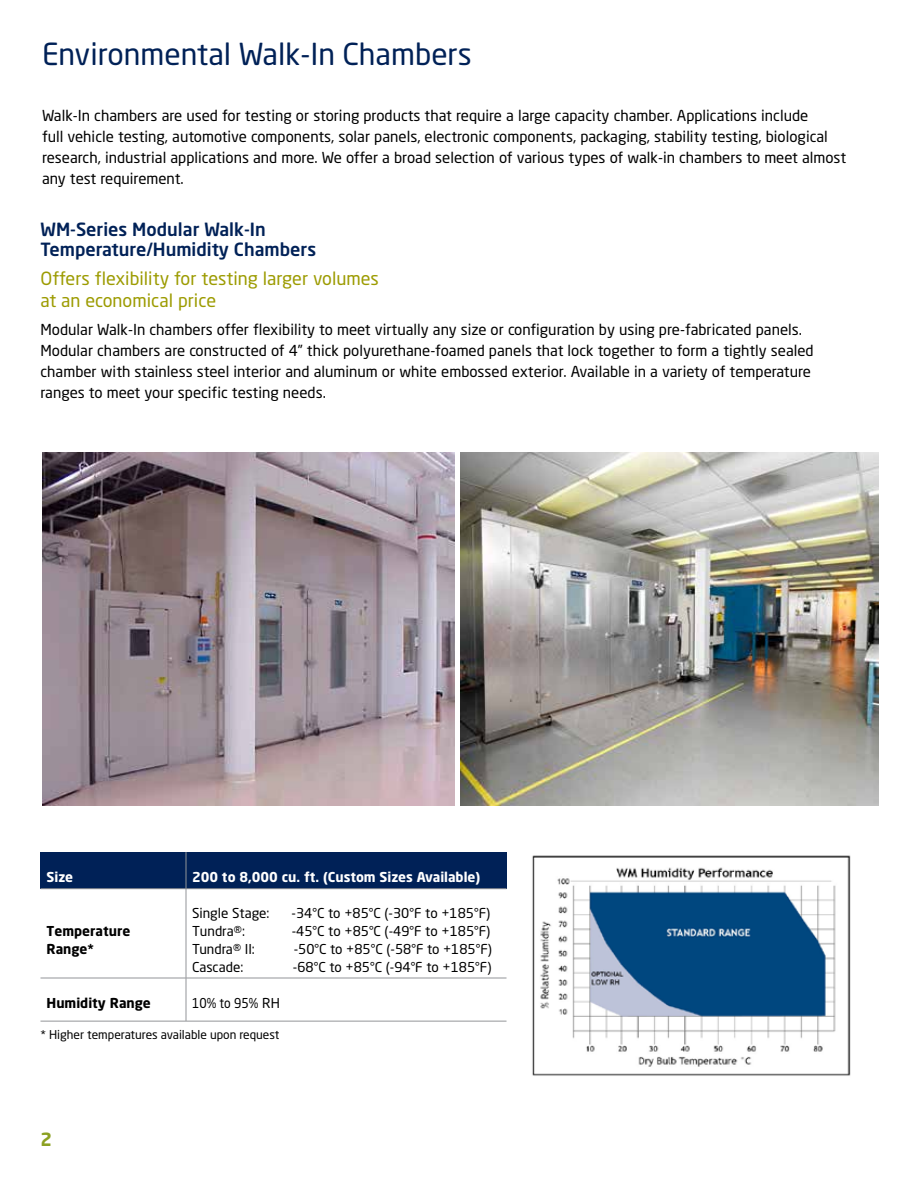
<style>
.page{position:relative;width:918px;height:1188px;background:#fff}
.page>*{position:absolute;margin:0;border:0;box-sizing:border-box;transform-origin:0 0}
.t1{font:30px "Neo Sans Std";color:#002157}
.t2{font:18px/22.5px "Neo Sans Std";color:#9c9b00}
.t3{font:500 18px/19.5px "Neo Sans Std";color:#002157}
.t4{font:700 18px "Neo Sans Std";color:#8ca122}
.t5{font:15px/21px "Neo Sans Std";color:#000}
.t6{font:13.5px "Neo Sans Std";color:#000}
.t7{font:700 13.5px "Neo Sans Std";color:#fff}
.t8{font:700 13.5px/18px "Neo Sans Std";color:#000}
.t9{font:13.5px "Neo Sans Std";color:#000;scale:.9 1}
.t10{font:12px "Neo Sans Std";color:#000}
</style>
<div class="page">
<img style="left:42px;top:453px;width:412px;height:352px">
<img style="left:460px;top:453px;width:419px;height:352px">
<div style="left:40px;top:852px;width:146px;height:37px;background:#002157"></div>
<div style="left:186px;top:852px;width:321px;height:37px;background:#002157"></div>
<hr style="left:186px;top:852px;width:1px;height:37px;background:#939598">
<hr style="left:40px;top:888px;width:146px;height:1px;background:#939598">
<hr style="left:186px;top:888px;width:321px;height:1px;background:#939598">
<hr style="left:186px;top:889px;width:1px;height:89px;background:#939598">
<hr style="left:40px;top:978px;width:146px;height:1px;background:#939598">
<hr style="left:186px;top:978px;width:321px;height:1px;background:#939598">
<hr style="left:186px;top:978px;width:1px;height:43px;background:#939598">
<hr style="left:40px;top:1021px;width:146px;height:1px;background:#939598">
<hr style="left:186px;top:1021px;width:321px;height:1px;background:#939598">
<img style="left:532px;top:855px;width:319px;height:221px">
<h1 class="t1" style="left:42px;top:36px;width:431px">Environmental Walk-In Chambers</h1>
<p class="t5" style="left:42px;top:105px;width:806px">Walk-In chambers are used for testing or storing products that require a large capacity chamber. Applications include<br>full vehicle testing, automotive components, solar panels, electronic components, packaging, stability testing, biological research, industrial applications and more. We offer a broad selection of various types of walk-in chambers to meet almost any test requirement.</p>
<p class="t3" style="left:40px;top:219px;width:277px">WM-Series Modular Walk-In<br>Temperature/Humidity Chambers</p>
<p class="t2" style="left:40px;top:267px;width:340px">Offers flexibility for testing larger volumes at an economical price</p>
<p class="t5" style="left:40px;top:319px;width:775px">Modular Walk-In chambers offer flexibility to meet virtually any size or configuration by using pre-fabricated panels.<br>Modular chambers are constructed of 4” thick polyurethane-foamed panels that lock together to form a tightly sealed chamber with stainless steel interior and aluminum or white embossed exterior. Available in a variety of temperature ranges to meet your specific testing needs.</p>
<p class="t7" style="left:46px;top:868px;width:28px">Size</p>
<p class="t7" style="left:192px;top:868px;width:290px">200 to 8,000 cu. ft. (Custom Sizes Available)</p>
<p class="t8" style="left:46px;top:922px;width:85px">Temperature<br>Range*</p>
<p class="t6" style="left:192px;top:905px;width:79px">Single Stage:</p>
<p class="t6" style="left:292px;top:905px;width:200px">-34°C to +85°C (-30°F to +185°F)</p>
<p class="t6" style="left:192px;top:923px;width:54px">Tundra®:</p>
<p class="t6" style="left:292px;top:923px;width:200px">-45°C to +85°C (-49°F to +185°F)</p>
<p class="t6" style="left:192px;top:941px;width:64px">Tundra® II:</p>
<p class="t6" style="left:294px;top:941px;width:200px">-50°C to +85°C (-58°F to +185°F)</p>
<p class="t6" style="left:192px;top:959px;width:53px">Cascade:</p>
<p class="t6" style="left:293px;top:959px;width:200px">-68°C to +85°C (-94°F to +185°F)</p>
<p class="t8" style="left:46px;top:994px;width:106px">Humidity Range</p>
<p class="t9" style="left:192px;top:995px;width:99px">10% to 95% RH</p>
<p class="t10" style="left:40px;top:1027px;width:241px">* Higher temperatures available upon request</p>
<p class="t4" style="left:40px;top:1127px;width:13px">2</p>
</div>
